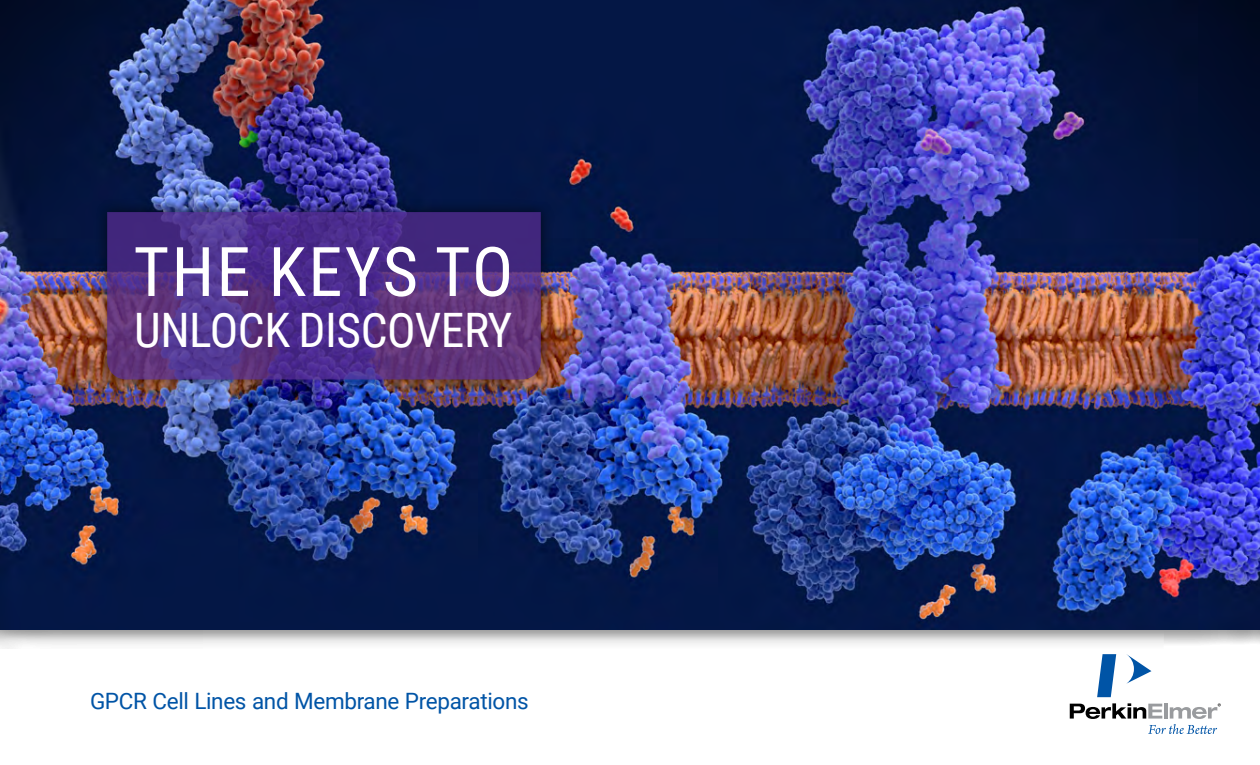
<style>
.page{position:relative;width:1260px;height:765px;background:#fff}
.page>*{position:absolute;margin:0;border:0;box-sizing:border-box;transform-origin:0 0}
.t1{font:68.5px "Roboto Condensed";letter-spacing:.035em;color:#fff}
.t2{font:47.5px "Roboto Condensed";letter-spacing:-.01em;color:#fff}
.t3{font:22.5px "Roboto";letter-spacing:-.015em;color:#0054a6}
</style>
<div class="page">
<svg style="left:1127px;top:654px;width:24px;height:30px"></svg>
<svg style="left:1097px;top:654px;width:19px;height:43px"></svg>
<svg style="left:1070px;top:703px;width:151px;height:31px"></svg>
<div style="left:0;top:0;width:1260px;height:648px;background:#000;opacity:.25"></div>
<img style="left:0;top:0;width:1260px;height:630px">
<div style="left:94px;top:199px;width:461px;height:194px;background:#000;opacity:.75"></div>
<svg style="left:107px;top:212px;width:434px;height:167px;background:#522f84"></svg>
<h1 class="t1" style="left:134px;top:224px;width:381px">THE KEYS TO</h1>
<h2 class="t2" style="left:134px;top:297px;width:380px">UNLOCK DISCOVERY</h2>
<p class="t3" style="left:90px;top:685px;width:440px">GPCR Cell Lines and Membrane Preparations</p>
</div>
